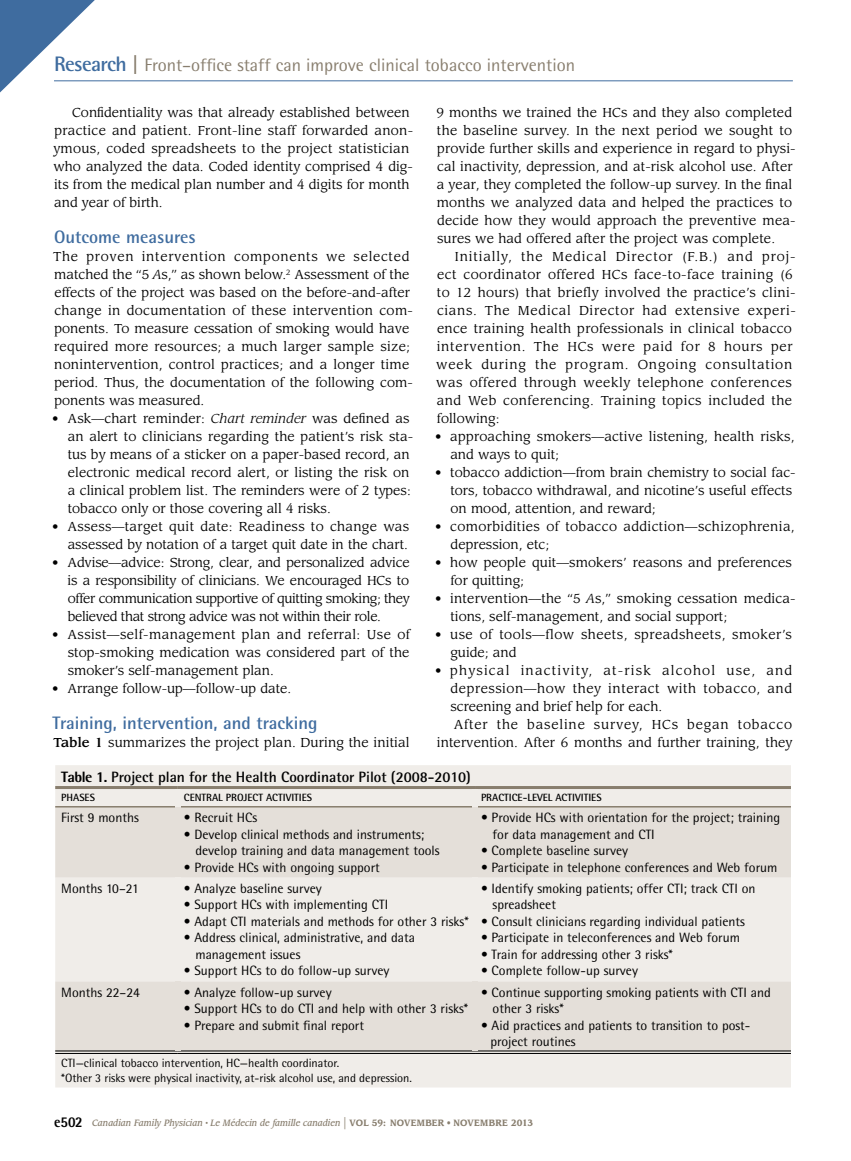
<style>
.page{position:relative;width:851px;height:1161px;background:#fff}
.page>*{position:absolute;margin:0;border:0;box-sizing:border-box;transform-origin:0 0}
.t1{font:18px "Rotis Semi Sans Std";color:#887e6e}
.t2{font:700 18px "Rotis Semi Sans Std";color:#3f6c9f}
.t3{font:700 15px "Rotis Semi Sans Std";color:#000}
.t4{font:13.5px/16.5px "Rotis Semi Sans Std";color:#000}
.t5{font:12.75px/18px "Leawood Std";letter-spacing:.01em;color:#000}
.t6{font:12.75px/18px "Leawood Std";letter-spacing:.04em;color:#000}
.t7{font:12.75px/18px "Leawood Std";letter-spacing:.035em;color:#000}
.t8{font:12.75px "Leawood Std";letter-spacing:.09em;color:#000}
.t9{font:12.75px "Leawood Std";letter-spacing:.065em;color:#000}
.t10{font:12px/15px "Rotis Semi Sans Std";color:#000}
.t11{font:700 10.5px "Rotis Semi Sans Std";color:#000}
.t12{font:italic 500 9px "Leawood Std";color:#887e6e;scale:.9 1}
.s1{font-weight:700;font-size:21px;color:#3f6c9f}
.s2{font-weight:700;font-size:21px}
.s3{font-style:italic}
.s4{font-weight:500}
.s5{font-weight:800}
.s6{font-family:"Rotis Semi Sans Std";font-weight:800;font-style:normal;font-size:15px;color:#000}
.s7{font-weight:400;font-style:normal;font-size:15px}
.s8{font-weight:700;font-style:normal}
.s9{font-weight:400;font-style:normal}
</style>
<div class="page">
<svg style="left:0;top:0;width:122px;height:93px"></svg>
<hr style="left:54px;top:80px;width:738px;height:1px;background:#3f6c9f">
<div style="left:55px;top:765px;width:735px;height:323px;background:#f0ede9"></div>
<svg style="left:55px;top:808px;width:735px;height:243px;background:#e8e4df"></svg>
<hr style="left:55px;top:1051px;width:123px;height:1px;background:#000">
<hr style="left:55px;top:1053px;width:123px;height:1px;background:#000">
<hr style="left:178px;top:1051px;width:297px;height:1px;background:#000">
<hr style="left:178px;top:1053px;width:297px;height:1px;background:#000">
<hr style="left:475px;top:1051px;width:315px;height:1px;background:#000">
<hr style="left:475px;top:1053px;width:315px;height:1px;background:#000">
<hr style="left:55px;top:786px;width:123px;height:3px;background:#887e6e">
<hr style="left:178px;top:786px;width:297px;height:3px;background:#887e6e">
<hr style="left:475px;top:786px;width:315px;height:3px;background:#887e6e">
<hr style="left:55px;top:806px;width:123px;height:2px;background:#887e6e">
<hr style="left:178px;top:806px;width:297px;height:2px;background:#887e6e">
<hr style="left:475px;top:806px;width:315px;height:2px;background:#887e6e">
<div style="left:472px;top:789px;width:6px;height:17px;background:#f0ede9"></div>
<div style="left:472px;top:807px;width:6px;height:71px;background:#e4dfd9"></div>
<div style="left:472px;top:878px;width:6px;height:104px;background:#f0ede9"></div>
<div style="left:472px;top:982px;width:6px;height:69px;background:#e4dfd9"></div>
<div style="left:176px;top:789px;width:5px;height:17px;background:#f0ede9"></div>
<div style="left:176px;top:807px;width:5px;height:71px;background:#e4dfd9"></div>
<div style="left:176px;top:878px;width:5px;height:104px;background:#f0ede9"></div>
<div style="left:176px;top:982px;width:5px;height:69px;background:#e4dfd9"></div>
<h1 class="t1" style="left:54px;top:55px;width:522px"><span class="s1">Research</span> <span class="s2">|</span> Front–office staff can improve clinical tobacco intervention</h1>
<p class="t5" style="left:54px;top:104px;width:361px;text-indent:19px">Confidentiality was that already established between practice and patient. Front-line staff forwarded anon&shy;ymous, coded spreadsheets to the project statistician who analyzed the data. Coded identity comprised 4 dig&shy;its from the medical plan number and 4 digits for month and year of birth.</p>
<h1 class="t2" style="left:54px;top:226px;width:143px">Outcome measures</h1>
<p class="t5" style="left:53px;top:248px;width:361px">The proven intervention components we selected matched the “5 <span class="s3">A</span>s,” as shown below.<sup>2</sup> Assessment of the effects of the project was based on the before-and-after change in documentation of these intervention com&shy;ponents. To measure cessation of smoking would have required more resources; a much larger sample size; nonintervention, control practices; and a longer time period. Thus, the documentation of the following com&shy;ponents was measured.</p>
<p class="t5" style="left:68px;top:410px;width:347px;text-indent:-15px">• Ask—chart reminder: <span class="s3">Chart reminder</span> was defined as an alert to clinicians regarding the patient’s risk sta&shy;tus by means of a sticker on a paper-based record, an electronic medical record alert, or listing the risk on a clinical problem list. The reminders were of 2 types: tobacco only or those covering all 4 risks.</p>
<p class="t5" style="left:52px;top:518px;width:358px;text-align:right">• Assess—target quit date: Readiness to change was assessed by notation of a target quit date in the chart.</p>
<p class="t5" style="left:68px;top:554px;width:343px;text-align:justify;text-indent:-15px">• Advise—advice: Strong, clear, and personalized advice is a responsibility of clinicians. We encouraged HCs to offer communication supportive of quitting smoking; they believed that strong advice was not within their role.</p>
<p class="t5" style="left:68px;top:626px;width:344px;text-align:justify;text-indent:-15px">• Assist—self-management plan and referral: Use of stop-smoking medication was considered part of the smoker’s self-management plan.</p>
<p class="t5" style="left:52px;top:680px;width:240px">• Arrange follow-up—follow-up date.</p>
<h1 class="t2" style="left:53px;top:712px;width:266px">Training, intervention, and tracking</h1>
<p class="t5" style="left:53px;top:734px;width:358px"><span class="s4">Table 1</span> summarizes the project plan. During the initial</p>
<p class="t5" style="left:436px;top:104px;width:361px">9 months we trained the HCs and they also completed the baseline survey. In the next period we sought to provide further skills and experience in regard to physi&shy;cal inactivity, depression, and at-risk alcohol use. After a year, they completed the follow-up survey. In the final months we analyzed data and helped the practices to decide how they would approach the preventive mea&shy;sures we had offered after the project was complete.</p>
<p class="t6" style="left:436px;top:248px;width:361px;text-indent:18px">Initially, the Medical Director (F.B.) and proj&shy;ect coordinator offered HCs face-to-face training (6 to 12 hours) that briefly involved the practice’s clini&shy;cians. The Medical Director had extensive experi&shy;ence training health professionals in clinical tobacco intervention. The HCs were paid for 8 hours per week during the program. Ongoing consultation was offered through weekly telephone conferences and Web conferencing. Training topics included the following:</p>
<p class="t5" style="left:450px;top:428px;width:345px;text-indent:-15px">• approaching smokers—active listening, health risks, and ways to quit;</p>
<p class="t5" style="left:450px;top:464px;width:347px;text-indent:-15px">• tobacco addiction—from brain chemistry to social fac&shy;tors, tobacco withdrawal, and nicotine’s useful effects on mood, attention, and reward;</p>
<p class="t5" style="left:450px;top:518px;width:345px;text-indent:-16px">• comorbidities of tobacco addiction—schizophrenia, depression, etc;</p>
<p class="t5" style="left:450px;top:554px;width:343px;text-indent:-15px">• how people quit—smokers’ reasons and preferences for quitting;</p>
<p class="t5" style="left:450px;top:590px;width:347px;text-indent:-15px">• intervention—the “5 <span class="s3">A</span>s,” smoking cessation medica&shy;tions, self-management, and social support;</p>
<p class="t7" style="left:450px;top:626px;width:343px;text-indent:-15px">• use of tools—flow sheets, spreadsheets, smoker’s guide; and</p>
<p class="t8" style="left:435px;top:663px;width:359px">• physical inactivity, at-risk alcohol use, and</p>
<p class="t6" style="left:450px;top:680px;width:343px">depression—how they interact with tobacco, and</p>
<p class="t5" style="left:450px;top:698px;width:213px">screening and brief help for each.</p>
<p class="t9" style="left:453px;top:717px;width:340px">After the baseline survey, HCs began tobacco</p>
<p class="t5" style="left:437px;top:734px;width:357px">intervention. After 6 months and further training, they</p>
<p class="t3" style="left:61px;top:767px;width:411px"><span class="s5">Table 1.</span> Project plan for the Health Coordinator Pilot (2008-2010)</p>
<p class="t11" style="left:61px;top:791px;width:34px">Phases</p>
<p class="t11" style="left:184px;top:791px;width:18px">Central</p>
<p class="t11" style="left:226px;top:791px;width:87px">Project Activiti es</p>
<p class="t11" style="left:481px;top:791px;width:12px">Practic</p>
<p class="t11" style="left:517px;top:791px;width:84px">e-Level Activiti es</p>
<p class="t4" style="left:61px;top:809px;width:79px">First 9 months</p>
<p class="t4" style="left:184px;top:809px;width:75px">• Recruit HCs</p>
<p class="t4" style="left:195px;top:826px;width:245px;text-indent:-12px">• Develop clinical methods and instruments; develop training and data management tools</p>
<p class="t4" style="left:184px;top:859px;width:197px">• Provide HCs with ongoing support</p>
<p class="t4" style="left:492px;top:809px;width:289px;text-indent:-12px">• Provide HCs with orientation for the project; training for data management and CTI</p>
<p class="t4" style="left:481px;top:842px;width:149px">• Complete baseline survey</p>
<p class="t4" style="left:481px;top:859px;width:298px">• Participate in telephone conferences and Web forum</p>
<p class="t4" style="left:61px;top:880px;width:79px">Months 10–21</p>
<p class="t4" style="left:184px;top:880px;width:139px">• Analyze baseline survey</p>
<p class="t4" style="left:184px;top:896px;width:206px">• Support HCs with implementing CTI</p>
<p class="t4" style="left:184px;top:913px;width:286px">• Adapt CTI materials and methods for other 3 risks*</p>
<p class="t4" style="left:195px;top:929px;width:221px;text-indent:-12px">• Address clinical, administrative, and data management issues</p>
<p class="t4" style="left:184px;top:962px;width:207px">• Support HCs to do follow-up survey</p>
<p class="t4" style="left:61px;top:984px;width:80px">Months 22–24</p>
<p class="t4" style="left:184px;top:984px;width:149px">• Analyze follow-up survey</p>
<p class="t4" style="left:184px;top:1000px;width:286px">• Support HCs to do CTI and help with other 3 risks*</p>
<p class="t4" style="left:184px;top:1017px;width:182px">• Prepare and submit final report</p>
<p class="t10" style="left:61px;top:1055px;width:352px">CTI—clinical tobacco intervention, HC—health coordinator.<br>*Other 3 risks were physical inactivity, at-risk alcohol use, and depression.</p>
<p class="t4" style="left:492px;top:880px;width:264px;text-indent:-12px">• Identify smoking patients; offer CTI; track CTI on spreadsheet</p>
<p class="t4" style="left:481px;top:913px;width:265px">• Consult clinicians regarding individual patients</p>
<p class="t4" style="left:481px;top:929px;width:260px">• Participate in teleconferences and Web forum</p>
<p class="t4" style="left:481px;top:946px;width:193px">• Train for addressing other 3 risks*</p>
<p class="t4" style="left:481px;top:962px;width:158px">• Complete follow-up survey</p>
<p class="t4" style="left:492px;top:984px;width:279px;text-indent:-12px">• Continue supporting smoking patients with CTI and other 3 risks*</p>
<p class="t4" style="left:490px;top:1017px;width:261px;text-indent:-9px">• Aid practices and patients to transition to post&shy;project routines</p>
<p class="t12" style="left:54px;top:1118px;width:534px"><span class="s6">e502</span> Canadian Family Physician <sup>•</sup> Le Médecin de famille canadien <span class="s7">|</span> <span class="s8">VOL 59: NOVEMBER</span> <span class="s9">•</span> <span class="s8">NOVEMBR E 2013</span></p>
</div>
